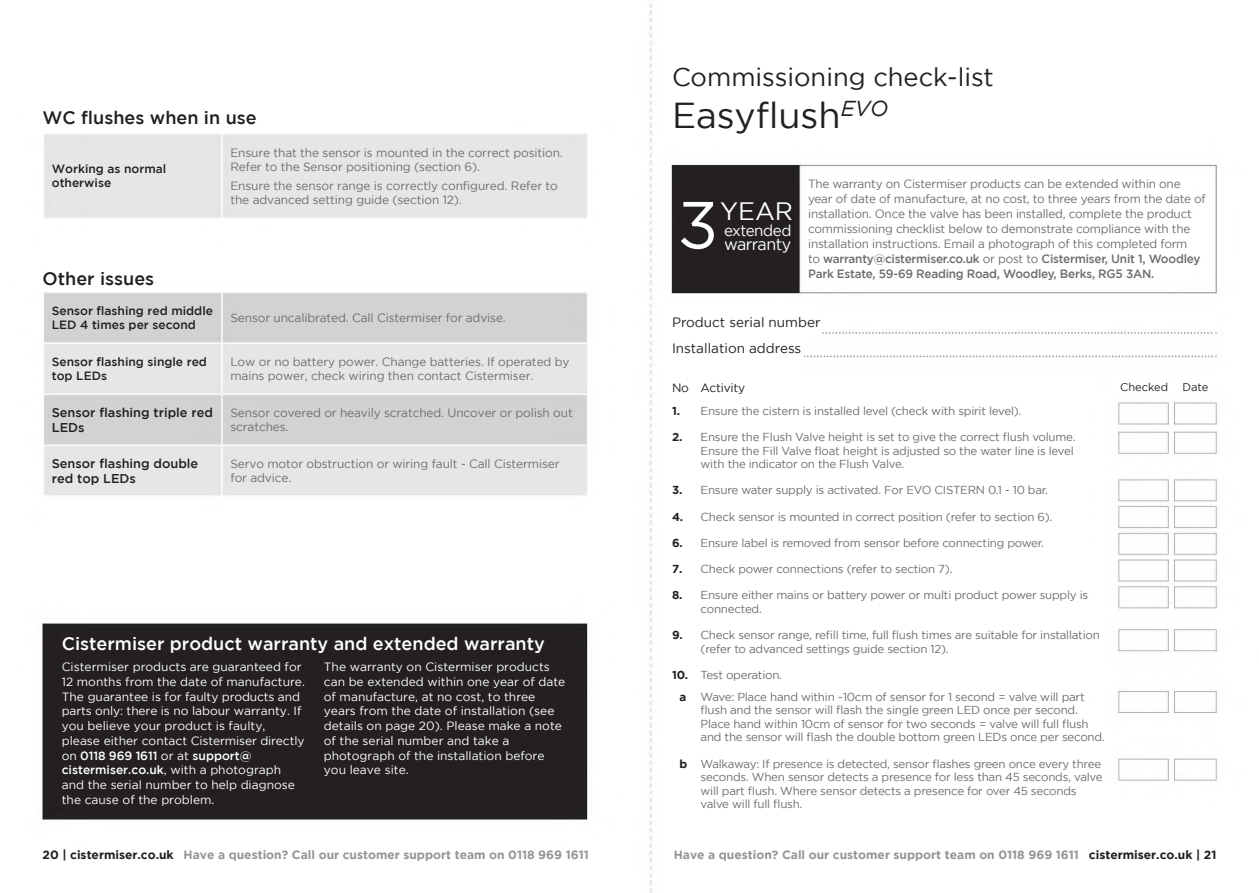
<style>
.page{position:relative;width:1259px;height:893px;background:#fff}
.page>*{position:absolute;margin:0;border:0;box-sizing:border-box;transform-origin:0 0}
.t1{font:66.45px "Gotham";color:#fff}
.t2{font:36px "Gotham";color:#231f20}
.t3{font:25.5px "Gotham";color:#231f20}
.t4{font:25.2px "Gotham";color:#fff}
.t5{font:500 18px "Gotham";color:#fff}
.t6{font:500 18px "Gotham";color:#231f20}
.t7{font:16.8px "Gotham";letter-spacing:-.03em;color:#fff;scale:.96 1}
.t8{font:15.6px "Gotham";letter-spacing:-.03em;color:#fff}
.t9{font:13.5px "Gotham";color:#231f20}
.t10{font:500 12.75px/14.2px "Gotham";color:#231f20}
.t11{font:12px/15px "Gotham";letter-spacing:-.01em;color:#6c6d70}
.t12{font:12px/14.7px "Gotham";color:#fff}
.t13{font:700 12px "Gotham";color:#939598}
.t14{font:500 12px/14.2px "Gotham";color:#231f20}
.t15{font:12px "Gotham";letter-spacing:-.02em;color:#231f20}
.t16{font:11.55px/13.5px "Gotham";letter-spacing:-.02em;color:#6c6d70}
.t17{font:11.1px "Gotham";color:#231f20}
.s1{font-weight:500}
.s2{font-weight:700;color:#231f20}
.s3{color:#231f20}
</style>
<div class="page">
<img style="left:42px;top:3px;width:1176px;height:890px">
<p class="t6" style="left:43px;top:107px;width:216px">WC flushes when in use</p>
<p class="t14" style="left:52px;top:162px;width:116px">Working as normal otherwise</p>
<p class="t6" style="left:43px;top:269px;width:113px">Other issues</p>
<p class="t11" style="left:230px;top:145px;width:334px;line-height:14.2px">Ensure that the sensor is mounted in the correct position.<br>Refer to the Sensor positioning (section 6).</p>
<p class="t11" style="left:230px;top:178px;width:329px;line-height:14.2px">Ensure the sensor range is correctly configured. Refer to the advanced setting guide (section 12).</p>
<p class="t14" style="left:52px;top:303px;width:163px">Sensor flashing red middle<br>LED 4 times per second</p>
<p class="t11" style="left:230px;top:310px;width:277px">Sensor uncalibrated. Call Cistermiser for advise.</p>
<p class="t14" style="left:52px;top:354px;width:157px">Sensor flashing single red top LEDs</p>
<p class="t11" style="left:230px;top:354px;width:341px;line-height:14.2px">Low or no battery power. Change batteries. If operated by mains power, check wiring then contact Cistermiser.</p>
<p class="t10" style="left:52px;top:405px;width:163px">Sensor flashing triple red<br>LEDs</p>
<p class="t11" style="left:230px;top:405px;width:344px;line-height:14.2px">Sensor covered or heavily scratched. Uncover or polish out scratches.</p>
<p class="t10" style="left:52px;top:456px;width:148px">Sensor flashing double red top LEDs</p>
<p class="t11" style="left:230px;top:456px;width:331px;line-height:14.2px">Servo motor obstruction or wiring fault - Call Cistermiser for advice.</p>
<p class="t5" style="left:62px;top:633px;width:484px">Cistermiser product warranty and extended warranty</p>
<p class="t12" style="left:62px;top:660px;width:245px">Cistermiser products are guaranteed for 12 months from the date of manufacture.<br>The guarantee is for faulty products and parts only: there is no labour warranty. If you believe your product is faulty, please either contact Cistermiser directly on <span class="s1">0118 969 1611</span> or at <span class="s1">support@ cistermiser.co.uk</span>, with a photograph and the serial number to help diagnose the cause of the problem.</p>
<p class="t12" style="left:324px;top:660px;width:243px">The warranty on Cistermiser products can be extended within one year of date of manufacture, at no cost, to three years from the date of installation (see details on page 20). Please make a note of the serial number and take a photograph of the installation before you leave site.</p>
<p class="t3" style="left:672px;top:63px;width:323px">Commissioning check-list</p>
<p class="t2" style="left:672px;top:95px;width:218px">Easyflush<sup>EVO</sup></p>
<p class="t1" style="left:677px;top:188px;width:42px">3</p>
<p class="t4" style="left:720px;top:197px;width:74px">YEAR</p>
<p class="t8" style="left:724px;top:221px;width:69px">extended</p>
<p class="t7" style="left:724px;top:235px;width:72px">warranty</p>
<p class="t11" style="left:808px;top:176px;width:399px">The warranty on Cistermiser products can be extended within one year of date of manufacture, at no cost, to three years from the date of installation. Once the valve has been installed, complete the product commissioning checklist below to demonstrate compliance with the installation instructions. Email a photograph of this completed form<br>to <span class="s1">warranty@cistermiser.co.uk</span> or post to <span class="s1">Cistermiser, Unit 1, Woodley Park Estate, 59-69 Reading Road, Woodley, Berks, RG5 3AN.</span></p>
<p class="t9" style="left:672px;top:314px;width:150px">Product serial number</p>
<p class="t9" style="left:672px;top:341px;width:131px">Installation address</p>
<p class="t15" style="left:672px;top:381px;width:74px">No Activity</p>
<p class="t16" style="left:672px;top:404px;width:351px"><span class="s2">1.</span> Ensure the cistern is installed level (check with spirit level).</p>
<p class="t16" style="left:700px;top:430px;width:376px;text-indent:-29px"><span class="s2">2.</span> Ensure the Flush Valve height is set to give the correct flush volume.<br>Ensure the Fill Valve float height is adjusted so the water line is level with the indicator on the Flush Valve.</p>
<p class="t16" style="left:672px;top:483px;width:377px"><span class="s2">3.</span> Ensure water supply is activated. For EVO CISTERN 0.1 - 10 bar.</p>
<p class="t16" style="left:672px;top:509px;width:382px"><span class="s2">4.</span> Check sensor is mounted in correct position (refer to section 6).</p>
<p class="t16" style="left:672px;top:536px;width:373px"><span class="s2">6.</span> Ensure label is removed from sensor before connecting power.</p>
<p class="t16" style="left:672px;top:562px;width:282px"><span class="s2">7.</span> Check power connections (refer to section 7).</p>
<p class="t16" style="left:700px;top:588px;width:389px;text-indent:-28px"><span class="s2">8.</span> Ensure either mains or battery power or multi product power supply is connected.</p>
<p class="t16" style="left:700px;top:628px;width:401px;text-indent:-29px"><span class="s2">9.</span> Check sensor range, refill time, full flush times are suitable for installation (refer to advanced settings guide section 12).</p>
<p class="t16" style="left:672px;top:668px;width:111px"><span class="s2">10.</span> Test operation.</p>
<p class="t16" style="left:700px;top:690px;width:406px;text-indent:-21px"><span class="s2">a</span> Wave: Place hand within ~10cm of sensor for 1 second = valve will part flush and the sensor will flash the single green LED once per second.<br>Place hand within 10cm of sensor for two seconds = valve will full flush and the sensor will flash the double bottom green LEDs once per second.</p>
<p class="t16" style="left:700px;top:757px;width:403px;text-indent:-21px"><span class="s2">b</span> Walkaway: If presence is detected, sensor flashes green once every three seconds. When sensor detects a presence for less than 45 seconds, valve will part flush. Where sensor detects a presence for over 45 seconds valve will full flush.</p>
<p class="t17" style="left:1120px;top:381px;width:49px">Checked</p>
<p class="t17" style="left:1182px;top:381px;width:27px">Date</p>
<p class="t13" style="left:43px;top:848px;width:548px"><span class="s3">20 | cistermiser.co.uk</span> Have a question? Call our customer support team on 0118 969 1611</p>
<p class="t13" style="left:674px;top:848px;width:544px">Have a question? Call our customer support team on 0118 969 1611 <span class="s3">cistermiser.co.uk | 21</span></p>
</div>
